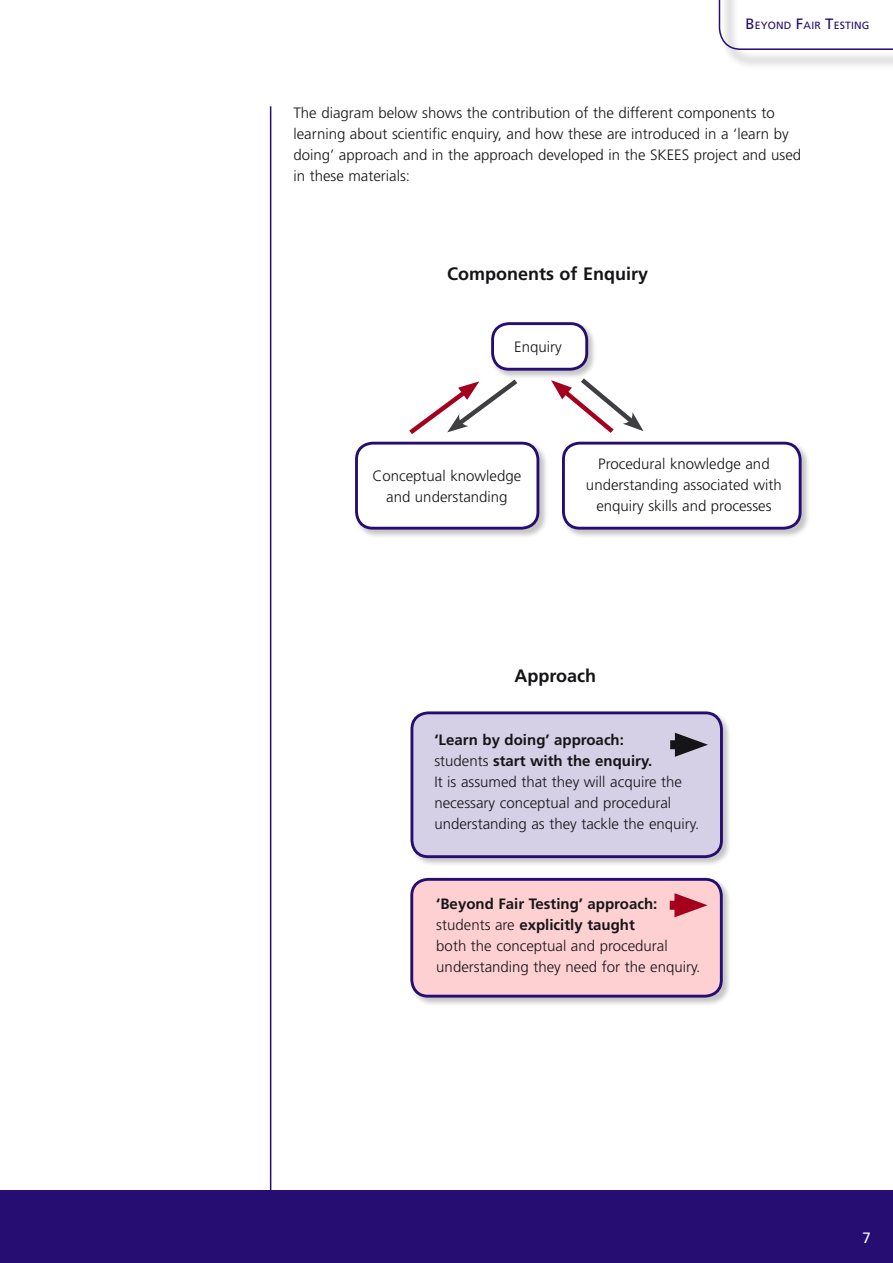
<style>
.page{position:relative;width:893px;height:1263px;background:#fff}
.page>*{position:absolute;margin:0;border:0;box-sizing:border-box;transform-origin:0 0}
.t1{font:700 18px "Frutiger";color:#151518}
.t2{font:300 15px/21px "Frutiger";color:#151518}
.t3{font:15px "Frutiger";color:#fff}
.t4{font:10.5px "Frutiger";letter-spacing:.015em;color:#260d71}
.s1{font-size:15px}
.s2{font-weight:700}
</style>
<div class="page">
<div style="left:0;top:1191px;width:893px;height:72px;background:#260d71"></div>
<div style="left:719px;top:0;width:174px;height:70px;background:#151518;opacity:.75"></div>
<svg style="left:718px;top:0;width:175px;height:49px"></svg>
<hr style="left:270px;top:106px;width:1px;height:1114px;background:#260d71">
<div style="left:354px;top:440px;width:195px;height:99px;background:#151518;opacity:.25"></div>
<div style="left:561px;top:440px;width:250px;height:99px;background:#151518;opacity:.25"></div>
<svg style="left:354px;top:322px;width:449px;height:206px"></svg>
<div style="left:409px;top:710px;width:324px;height:158px;background:#151518;opacity:.25"></div>
<svg style="left:409px;top:710px;width:315px;height:147px"></svg>
<div style="left:412px;top:713px;width:309px;height:144px;background:#d6d0e7"></div>
<div style="left:409px;top:877px;width:324px;height:130px;background:#151518;opacity:.25"></div>
<svg style="left:409px;top:877px;width:315px;height:119px;background:#f6c8cd"></svg>
<p class="t4" style="left:745px;top:19px;width:126px"><span class="s1">B</span>EYOND <span class="s1">F</span>AIR <span class="s1">T</span>ESTING</p>
<p class="t2" style="left:293px;top:102px;width:509px">The diagram below shows the contribution of the different components to learning about scientific enquiry, and how these are introduced in a ‘learn by doing’ approach and in the approach developed in the SKEES project and used in these materials:</p>
<p class="t1" style="left:447px;top:263px;width:203px">Components of Enquiry</p>
<p class="t2" style="left:514px;top:336px;width:49px">Enquiry</p>
<p class="t2" style="left:372px;top:466px;width:150px;text-align:center">Conceptual knowledge and understanding</p>
<p class="t2" style="left:586px;top:454px;width:197px;text-align:center">Procedural knowledge and understanding associated with enquiry skills and processes</p>
<p class="t1" style="left:514px;top:665px;width:83px">Approach</p>
<p class="t2" style="left:434px;top:729px;width:266px"><span class="s2">‘Learn by doing’ approach:<br></span>students <span class="s2">start with the enquiry.<br></span>It is assumed that they will acquire the necessary conceptual and procedural understanding as they tackle the enquiry.</p>
<p class="t2" style="left:436px;top:893px;width:266px"><span class="s2">‘Beyond Fair Testing’ approach: </span>students are <span class="s2">explicitly taught<br></span>both the conceptual and procedural understanding they need for the enquiry.</p>
<p class="t3" style="left:863px;top:1229px;width:10px">7</p>
</div>
